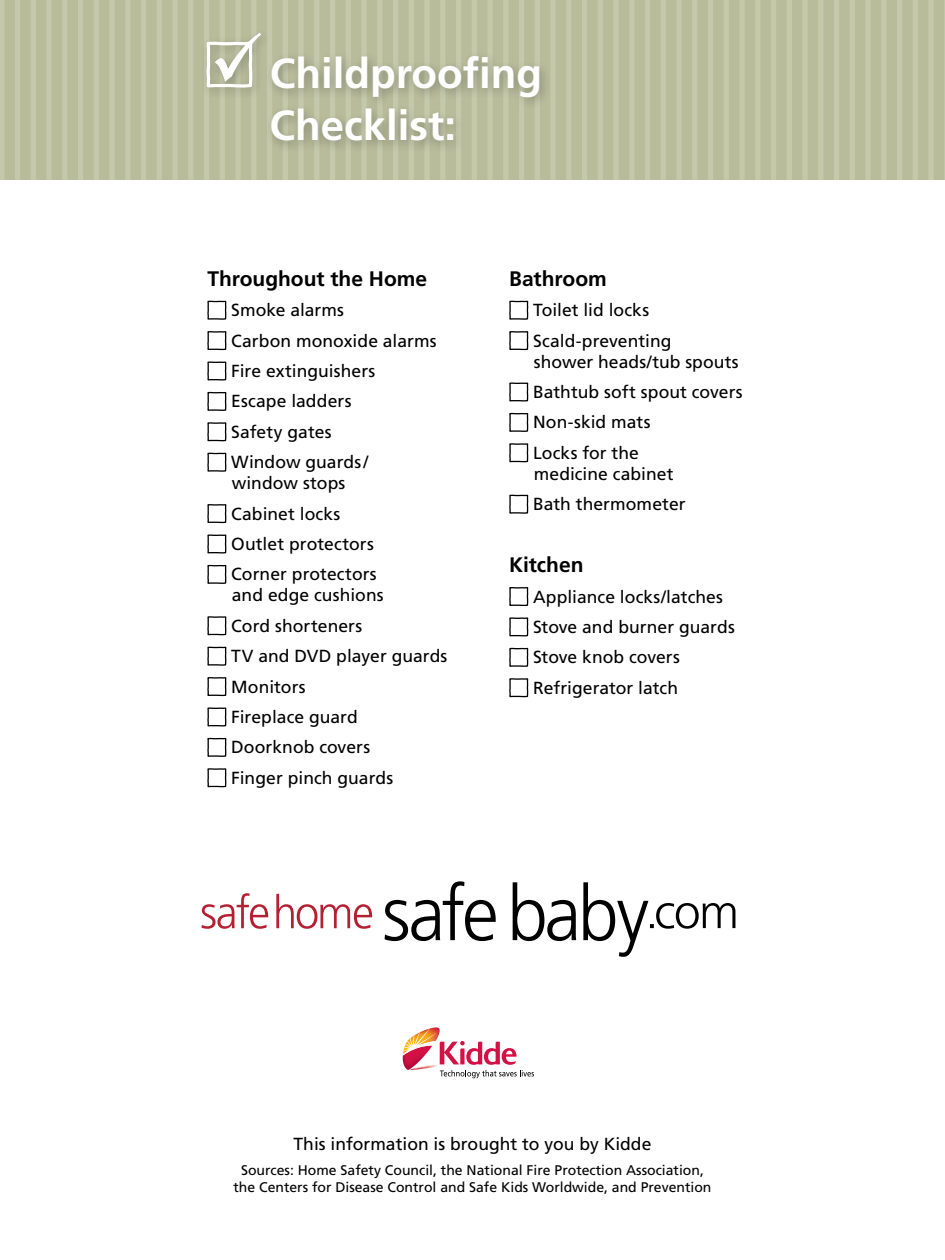
<style>
.page{position:relative;width:945px;height:1260px;background:#fff}
.page>*{position:absolute;margin:0;border:0;box-sizing:border-box;transform-origin:0 0}
.t1{font:700 42px/52.5px "Frutiger";color:#fff}
.t2{font:700 21px "Frutiger";color:#000}
.t3{font:17.5px/30.4px "Frutiger";color:#000}
.t4{font:14px/16.8px "Frutiger";color:#000;text-align:center}
</style>
<div class="page">
<div style="left:0;top:0;width:945px;height:180px;background:#b8bc9b"></div>
<hr style="left:944px;top:0;width:1px;height:180px;background:#c5c9ac">
<div style="left:928px;top:0;width:6px;height:180px;background:#c5c9ac"></div>
<div style="left:913px;top:0;width:5px;height:180px;background:#c5c9ac"></div>
<div style="left:897px;top:0;width:5px;height:180px;background:#c5c9ac"></div>
<div style="left:881px;top:0;width:5px;height:180px;background:#c5c9ac"></div>
<div style="left:865px;top:0;width:6px;height:180px;background:#c5c9ac"></div>
<div style="left:850px;top:0;width:5px;height:180px;background:#c5c9ac"></div>
<div style="left:834px;top:0;width:5px;height:180px;background:#c5c9ac"></div>
<div style="left:818px;top:0;width:5px;height:180px;background:#c5c9ac"></div>
<div style="left:802px;top:0;width:6px;height:180px;background:#c5c9ac"></div>
<div style="left:787px;top:0;width:5px;height:180px;background:#c5c9ac"></div>
<div style="left:771px;top:0;width:5px;height:180px;background:#c5c9ac"></div>
<div style="left:755px;top:0;width:5px;height:180px;background:#c5c9ac"></div>
<div style="left:739px;top:0;width:6px;height:180px;background:#c5c9ac"></div>
<div style="left:724px;top:0;width:5px;height:180px;background:#c5c9ac"></div>
<div style="left:708px;top:0;width:5px;height:180px;background:#c5c9ac"></div>
<div style="left:692px;top:0;width:5px;height:180px;background:#c5c9ac"></div>
<div style="left:676px;top:0;width:6px;height:180px;background:#c5c9ac"></div>
<div style="left:661px;top:0;width:5px;height:180px;background:#c5c9ac"></div>
<div style="left:645px;top:0;width:5px;height:180px;background:#c5c9ac"></div>
<div style="left:629px;top:0;width:5px;height:180px;background:#c5c9ac"></div>
<div style="left:613px;top:0;width:6px;height:180px;background:#c5c9ac"></div>
<div style="left:598px;top:0;width:5px;height:180px;background:#c5c9ac"></div>
<div style="left:582px;top:0;width:5px;height:180px;background:#c5c9ac"></div>
<div style="left:566px;top:0;width:5px;height:180px;background:#c5c9ac"></div>
<div style="left:550px;top:0;width:6px;height:180px;background:#c5c9ac"></div>
<div style="left:535px;top:0;width:5px;height:180px;background:#c5c9ac"></div>
<div style="left:519px;top:0;width:5px;height:180px;background:#c5c9ac"></div>
<div style="left:503px;top:0;width:5px;height:180px;background:#c5c9ac"></div>
<div style="left:487px;top:0;width:6px;height:180px;background:#c5c9ac"></div>
<div style="left:472px;top:0;width:5px;height:180px;background:#c5c9ac"></div>
<div style="left:456px;top:0;width:5px;height:180px;background:#c5c9ac"></div>
<div style="left:440px;top:0;width:5px;height:180px;background:#c5c9ac"></div>
<div style="left:424px;top:0;width:6px;height:180px;background:#c5c9ac"></div>
<div style="left:409px;top:0;width:5px;height:180px;background:#c5c9ac"></div>
<div style="left:393px;top:0;width:5px;height:180px;background:#c5c9ac"></div>
<div style="left:377px;top:0;width:5px;height:180px;background:#c5c9ac"></div>
<div style="left:361px;top:0;width:6px;height:180px;background:#c5c9ac"></div>
<div style="left:346px;top:0;width:5px;height:180px;background:#c5c9ac"></div>
<div style="left:330px;top:0;width:5px;height:180px;background:#c5c9ac"></div>
<div style="left:314px;top:0;width:5px;height:180px;background:#c5c9ac"></div>
<div style="left:298px;top:0;width:6px;height:180px;background:#c5c9ac"></div>
<div style="left:283px;top:0;width:5px;height:180px;background:#c5c9ac"></div>
<div style="left:267px;top:0;width:5px;height:180px;background:#c5c9ac"></div>
<div style="left:251px;top:0;width:5px;height:180px;background:#c5c9ac"></div>
<div style="left:235px;top:0;width:6px;height:180px;background:#c5c9ac"></div>
<div style="left:220px;top:0;width:5px;height:180px;background:#c5c9ac"></div>
<div style="left:204px;top:0;width:5px;height:180px;background:#c5c9ac"></div>
<div style="left:188px;top:0;width:5px;height:180px;background:#c5c9ac"></div>
<div style="left:172px;top:0;width:6px;height:180px;background:#c5c9ac"></div>
<div style="left:157px;top:0;width:5px;height:180px;background:#c5c9ac"></div>
<div style="left:141px;top:0;width:5px;height:180px;background:#c5c9ac"></div>
<div style="left:125px;top:0;width:5px;height:180px;background:#c5c9ac"></div>
<div style="left:109px;top:0;width:6px;height:180px;background:#c5c9ac"></div>
<div style="left:94px;top:0;width:5px;height:180px;background:#c5c9ac"></div>
<div style="left:78px;top:0;width:5px;height:180px;background:#c5c9ac"></div>
<div style="left:62px;top:0;width:5px;height:180px;background:#c5c9ac"></div>
<div style="left:46px;top:0;width:6px;height:180px;background:#c5c9ac"></div>
<div style="left:31px;top:0;width:5px;height:180px;background:#c5c9ac"></div>
<div style="left:15px;top:0;width:5px;height:180px;background:#c5c9ac"></div>
<hr style="left:0;top:0;width:4px;height:180px;background:#c5c9ac">
<svg style="left:403px;top:1027px;width:131px;height:51px"></svg>
<svg style="left:207px;top:300px;width:20px;height:20px"></svg>
<svg style="left:207px;top:331px;width:20px;height:20px"></svg>
<svg style="left:207px;top:361px;width:20px;height:20px"></svg>
<svg style="left:207px;top:391px;width:20px;height:20px"></svg>
<svg style="left:207px;top:422px;width:20px;height:20px"></svg>
<svg style="left:207px;top:452px;width:20px;height:20px"></svg>
<svg style="left:207px;top:504px;width:20px;height:20px"></svg>
<svg style="left:207px;top:534px;width:20px;height:20px"></svg>
<svg style="left:207px;top:564px;width:20px;height:20px"></svg>
<svg style="left:207px;top:616px;width:20px;height:20px"></svg>
<svg style="left:207px;top:646px;width:20px;height:20px"></svg>
<svg style="left:207px;top:677px;width:20px;height:20px"></svg>
<svg style="left:207px;top:707px;width:20px;height:20px"></svg>
<svg style="left:207px;top:737px;width:20px;height:20px"></svg>
<svg style="left:207px;top:768px;width:20px;height:20px"></svg>
<svg style="left:385px;top:881px;width:111px;height:60px"></svg>
<svg style="left:513px;top:882px;width:63px;height:59px"></svg>
<svg style="left:202px;top:893px;width:66px;height:36px"></svg>
<svg style="left:276px;top:894px;width:96px;height:35px"></svg>
<svg style="left:583px;top:882px;width:152px;height:75px"></svg>
<svg style="left:509px;top:300px;width:20px;height:20px"></svg>
<svg style="left:509px;top:331px;width:20px;height:20px"></svg>
<svg style="left:509px;top:382px;width:20px;height:20px"></svg>
<svg style="left:509px;top:412px;width:20px;height:20px"></svg>
<svg style="left:509px;top:443px;width:20px;height:20px"></svg>
<svg style="left:509px;top:494px;width:20px;height:20px"></svg>
<svg style="left:509px;top:587px;width:20px;height:20px"></svg>
<svg style="left:509px;top:617px;width:20px;height:20px"></svg>
<svg style="left:509px;top:647px;width:20px;height:20px"></svg>
<svg style="left:509px;top:678px;width:20px;height:20px"></svg>
<div style="left:200px;top:26px;width:745px;height:156px;background:#000;opacity:.25"></div>
<svg style="left:205px;top:33px;width:56px;height:56px"></svg>
<h1 class="t1" style="left:269px;top:46px;width:274px">Childproofing<br>Checklist:</h1>
<p class="t2" style="left:207px;top:266px;width:221px">Throughout the Home</p>
<p class="t3" style="left:231px;top:295px;width:207px">Smoke alarms<br>Carbon monoxide alarms<br>Fire extinguishers<br>Escape ladders<br>Safety gates<br>Window guards/</p>
<p class="t3" style="left:231px;top:468px;width:147px">window stops<br>Cabinet locks<br>Outlet protectors<br>Corner protectors</p>
<p class="t3" style="left:231px;top:580px;width:218px">and edge cushions<br>Cord shorteners<br>TV and DVD player guards<br>Monitors<br>Fireplace guard<br>Doorknob covers<br>Finger pinch guards</p>
<p class="t2" style="left:509px;top:266px;width:99px">Bathroom</p>
<p class="t3" style="left:533px;top:295px;width:140px">Toilet lid locks<br>Scald-preventing</p>
<p class="t3" style="left:533px;top:346px;width:211px">shower heads/tub spouts<br>Bathtub soft spout covers<br>Non-skid mats<br>Locks for the</p>
<p class="t3" style="left:533px;top:458px;width:154px">medicine cabinet<br>Bath thermometer</p>
<p class="t2" style="left:509px;top:553px;width:76px">Kitchen</p>
<p class="t3" style="left:533px;top:581px;width:203px">Appliance locks/latches<br>Stove and burner guards<br>Stove knob covers<br>Refrigerator latch</p>
<p class="t3" style="left:294px;top:1129px;width:359px">This information is brought to you by Kidde</p>
<p class="t4" style="left:233px;top:1162px;width:480px">Sources: Home Safety Council, the National Fire Protection Association, the Centers for Disease Control and Safe Kids Worldwide, and Prevention</p>
</div>
